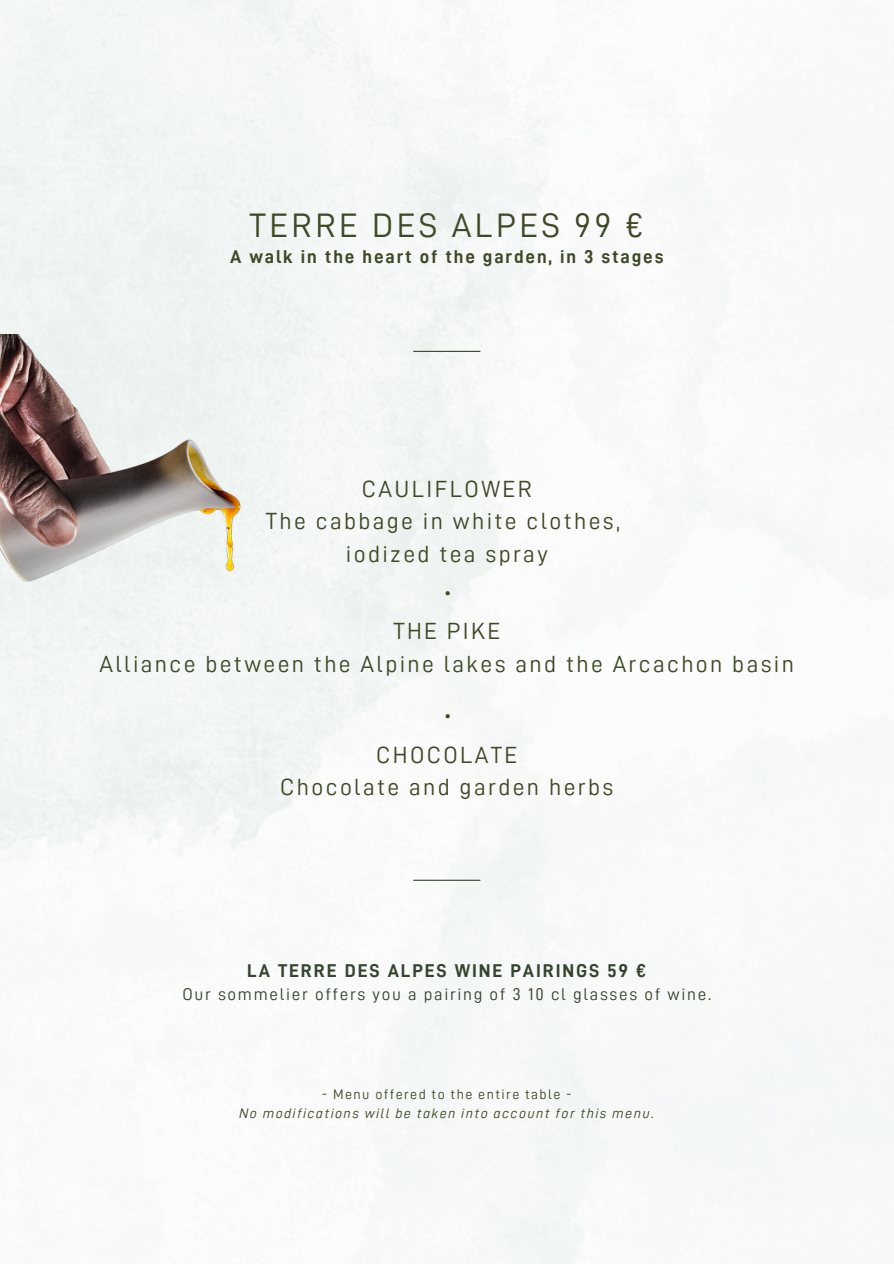
<style>
.page{position:relative;width:894px;height:1264px;background:#fff}
.page>*{position:absolute;margin:0;border:0;box-sizing:border-box;transform-origin:0 0}
.t1{font:34.05px "D DIN";letter-spacing:.1em;color:#3e4926}
.t2{font:23.55px/32.5px "D DIN";letter-spacing:.1em;color:#3e4926;text-align:center}
.t3{font:18.6px "D DIN Bold";letter-spacing:.1em;color:#3e4926}
.t4{font:18.6px "D DIN Bold";letter-spacing:.1em;color:#35442f}
.t5{font:17.1px "D DIN";letter-spacing:.1em;color:#35442f}
.t6{font:13.95px/18.6px "D DIN Italic";letter-spacing:.1em;color:#3e4926;text-align:center}
.t7{font:4.65px "Noto Sans CJ Ksc";color:#3e4926}
.s1{font-family:"D DIN"}
</style>
<div class="page">
<img style="left:0;top:0;width:893px;height:1263px">
<img style="left:0;top:335px;width:268px;height:283px">
<hr style="left:413px;top:351px;width:67px;height:1px;background:#35442f">
<hr style="left:413px;top:879px;width:67px;height:1px;background:#35442f">
<p class="t1" style="left:249px;top:209px;width:396px">TERRE DES ALPES 99 €</p>
<h2 class="t3" style="left:230px;top:248px;width:435px">A walk in the heart of the garden, in 3 stages</h2>
<h1 class="t2" style="left:266px;top:472px;width:356px">CAULIFLOWER<br>The cabbage in white clothes, iodized tea spray</h1>
<h3 class="t7" style="left:445px;top:589px;width:6px">●</h3>
<p class="t2" style="left:99px;top:615px;width:695px">THE PIKE<br>Alliance between the Alpine lakes and the Arcachon basin</p>
<h2 class="t7" style="left:445px;top:712px;width:6px">●</h2>
<p class="t2" style="left:280px;top:738px;width:334px">CHOCOLATE<br>Chocolate and garden herbs</p>
<p class="t4" style="left:247px;top:961px;width:400px">LA TERRE DES ALPES WINE PAIRINGS 59 €</p>
<p class="t5" style="left:182px;top:985px;width:530px">Our sommelier offers you a pairing of 3 10 cl glasses of wine.</p>
<p class="t6" style="left:239px;top:1085px;width:416px"><span class="s1">- Menu offered to the entire table -<br></span>No modifications will be taken into account for this menu.</p>
</div>
